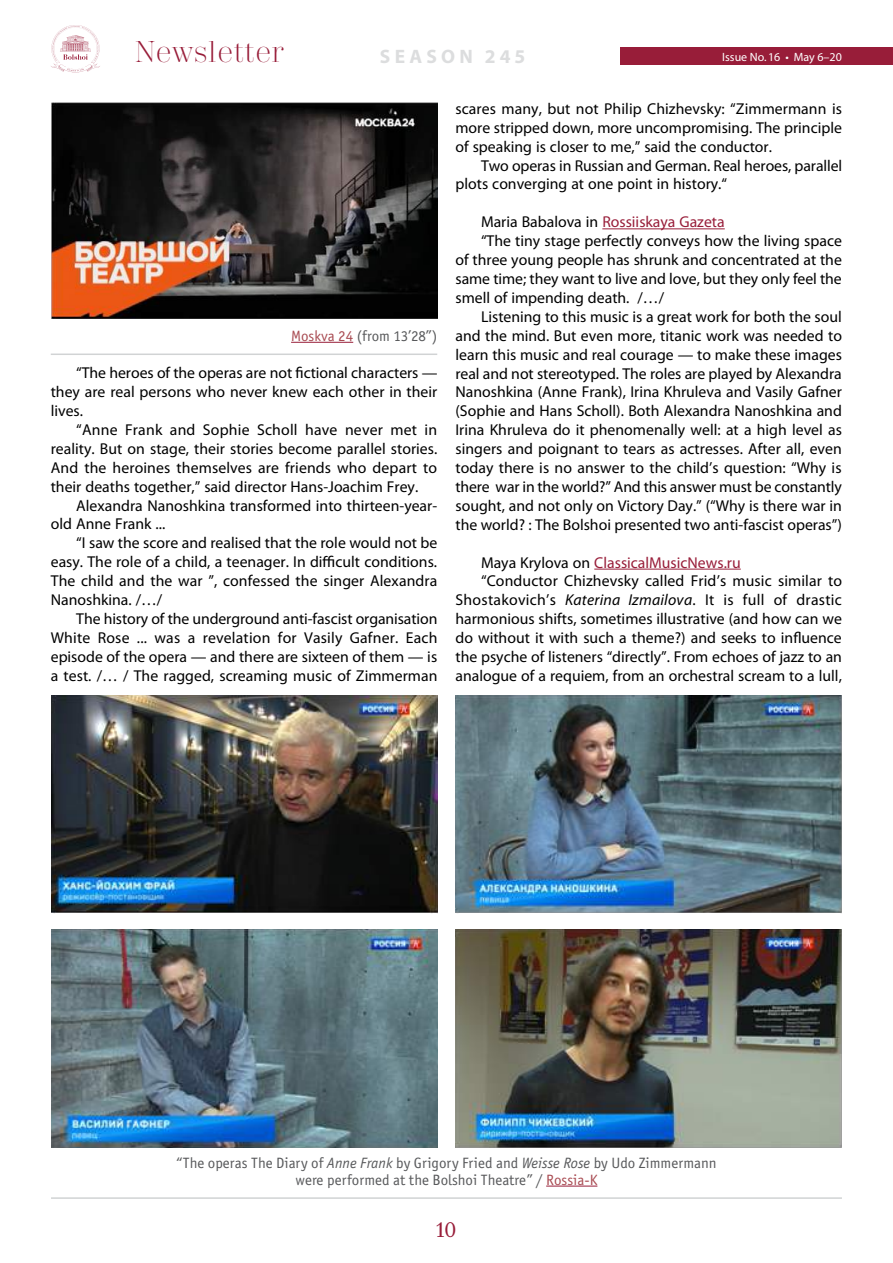
<style>
.page{position:relative;width:893px;height:1263px;background:#fff}
.page>*{position:absolute;margin:0;border:0;box-sizing:border-box;transform-origin:0 0}
.t1{font:300 30px "Trivia Serif";color:#981d39}
.t2{font:21px "Trivia Serif 10 Demo";color:#981d39}
.t3{font:700 19.5px "Myriad Pro";letter-spacing:.22em;color:#dcddde}
.t4{font:15.75px/18.9px "Myriad Pro";color:#000;text-align:justify}
.t5{font:15.75px "Myriad Pro";color:#981d39}
.t6{font:15.75px "Myriad Pro";letter-spacing:.02em;color:#000}
.t7{font:15px/16.5px "Officina Sans Book ITC";color:#58595b;text-align:center}
.t8{font:12px "Myriad Pro";color:#fff}
.s1{color:#000}
.s2{font-style:italic}
.s3{color:#a84a51}
</style>
<div class="page">
<svg style="left:51px;top:25px;width:49px;height:47px"></svg>
<div style="left:621px;top:48px;width:272px;height:17px;background:#981d39"></div>
<hr style="left:602px;top:228px;width:123px;height:1px;background:#981d39">
<hr style="left:594px;top:569px;width:147px;height:1px;background:#981d39">
<img style="left:52px;top:102px;width:385px;height:217px">
<hr style="left:51px;top:353px;width:386px;height:2px;background:#d1d3d4">
<hr style="left:291px;top:342px;width:62px;height:1px;background:#981d39">
<hr style="left:51px;top:1197px;width:791px;height:2px;background:#d1d3d4">
<hr style="left:546px;top:1186px;width:51px;height:1px;background:#981d39">
<img style="left:51px;top:696px;width:386px;height:217px">
<img style="left:455px;top:696px;width:387px;height:217px">
<img style="left:51px;top:929px;width:386px;height:219px">
<img style="left:455px;top:929px;width:387px;height:219px">
<h1 class="t1" style="left:135px;top:36px;width:150px">Newsletter</h1>
<p class="t3" style="left:380px;top:44px;width:147px">SEASON 245</p>
<p class="t8" style="left:722px;top:49px;width:121px">Issue No.16 • May 6–20</p>
<p class="t4" style="left:455px;top:99px;width:388px">scares many, but not Philip Chizhevsky: “Zimmermann is more stripped down, more uncompromising. The principle of speaking is closer to me,” said the conductor.</p>
<p class="t4" style="left:455px;top:156px;width:388px;text-indent:26px">Two operas in Russian and German. Real heroes, parallel plots converging at one point in history.“</p>
<p class="t5" style="left:481px;top:212px;width:245px"><span class="s1">Maria Babalova in</span> Rossiiskaya Gazeta</p>
<p class="t4" style="left:481px;top:231px;width:362px">“The tiny stage perfectly conveys how the living space</p>
<p class="t4" style="left:455px;top:250px;width:388px">of three young people has shrunk and concentrated at the</p>
<p class="t4" style="left:455px;top:269px;width:388px">same time; they want to live and love, but they only feel the</p>
<p class="t4" style="left:455px;top:288px;width:210px">smell of impending death. /…/</p>
<p class="t4" style="left:481px;top:307px;width:362px">Listening to this music is a great work for both the soul</p>
<p class="t4" style="left:455px;top:326px;width:388px">and the mind. But even more, titanic work was needed to</p>
<p class="t4" style="left:455px;top:345px;width:388px">learn this music and real courage — to make these images</p>
<p class="t4" style="left:455px;top:363px;width:388px">real and not stereotyped. The roles are played by Alexandra</p>
<p class="t4" style="left:455px;top:382px;width:388px">Nanoshkina (Anne Frank), Irina Khruleva and Vasily Gafner</p>
<p class="t4" style="left:455px;top:401px;width:388px">(Sophie and Hans Scholl). Both Alexandra Nanoshkina and</p>
<p class="t4" style="left:455px;top:420px;width:388px">Irina Khruleva do it phenomenally well: at a high level as</p>
<p class="t4" style="left:455px;top:439px;width:388px">singers and poignant to tears as actresses. After all, even</p>
<p class="t4" style="left:455px;top:458px;width:388px">today there is no answer to the child’s question: “Why is</p>
<p class="t4" style="left:455px;top:477px;width:388px">there war in the world?” And this answer must be constantly</p>
<p class="t4" style="left:455px;top:496px;width:388px">sought, and not only on Victory Day.” (“Why is there war in</p>
<p class="t4" style="left:455px;top:515px;width:388px">the world? : The Bolshoi presented two anti-fascist operas”)</p>
<p class="t5" style="left:481px;top:552px;width:261px"><span class="s1">Maya Krylova on</span> ClassicalMusicNews.ru</p>
<p class="t4" style="left:481px;top:571px;width:363px">“Conductor Chizhevsky called Frid’s music similar to</p>
<p class="t6" style="left:455px;top:590px;width:388px">Shostakovich’s <span class="s2">Katerina Izmailova</span>. It is full of drastic</p>
<p class="t4" style="left:455px;top:609px;width:388px">harmonious shifts, sometimes illustrative (and how can we</p>
<p class="t4" style="left:455px;top:628px;width:388px">do without it with such a theme?) and seeks to influence</p>
<p class="t4" style="left:455px;top:647px;width:388px">the psyche of listeners “directly”. From echoes of jazz to an</p>
<p class="t4" style="left:455px;top:666px;width:388px">analogue of a requiem, from an orchestral scream to a lull,</p>
<p class="t7" style="left:291px;top:328px;width:148px"><span class="s3">Moskva 24</span> (from 13’28’’)</p>
<p class="t4" style="left:51px;top:363px;width:388px;text-indent:26px">“The heroes of the operas are not fictional characters — they are real persons who never knew each other in their lives.</p>
<p class="t4" style="left:51px;top:420px;width:388px;text-indent:26px">“Anne Frank and Sophie Scholl have never met in reality. But on stage, their stories become parallel stories.<br>And the heroines themselves are friends who depart to their deaths together,” said director Hans-Joachim Frey.</p>
<p class="t4" style="left:51px;top:495px;width:388px;text-indent:26px">Alexandra Nanoshkina transformed into thirteen-year&shy;old Anne Frank ...</p>
<p class="t4" style="left:51px;top:533px;width:388px;text-indent:26px">“I saw the score and realised that the role would not be easy. The role of a child, a teenager. In difficult conditions.<br>The child and the war ”, confessed the singer Alexandra Nanoshkina. /…/</p>
<p class="t4" style="left:51px;top:609px;width:388px;text-indent:26px">The history of the underground anti-fascist organisation White Rose ... was a revelation for Vasily Gafner. Each episode of the opera — and there are sixteen of them — is a test. /… / The ragged, screaming music of Zimmerman</p>
<p class="t7" style="left:176px;top:1155px;width:542px">“The operas The Diary of <span class="s2">Anne Frank</span> by Grigory Fried and <span class="s2">Weisse Rose</span> by Udo Zimmermann were performed at the Bolshoi Theatre” / <span class="s3">Rossia-K</span></p>
<h2 class="t2" style="left:437px;top:1217px;width:21px">10</h2>
</div>
